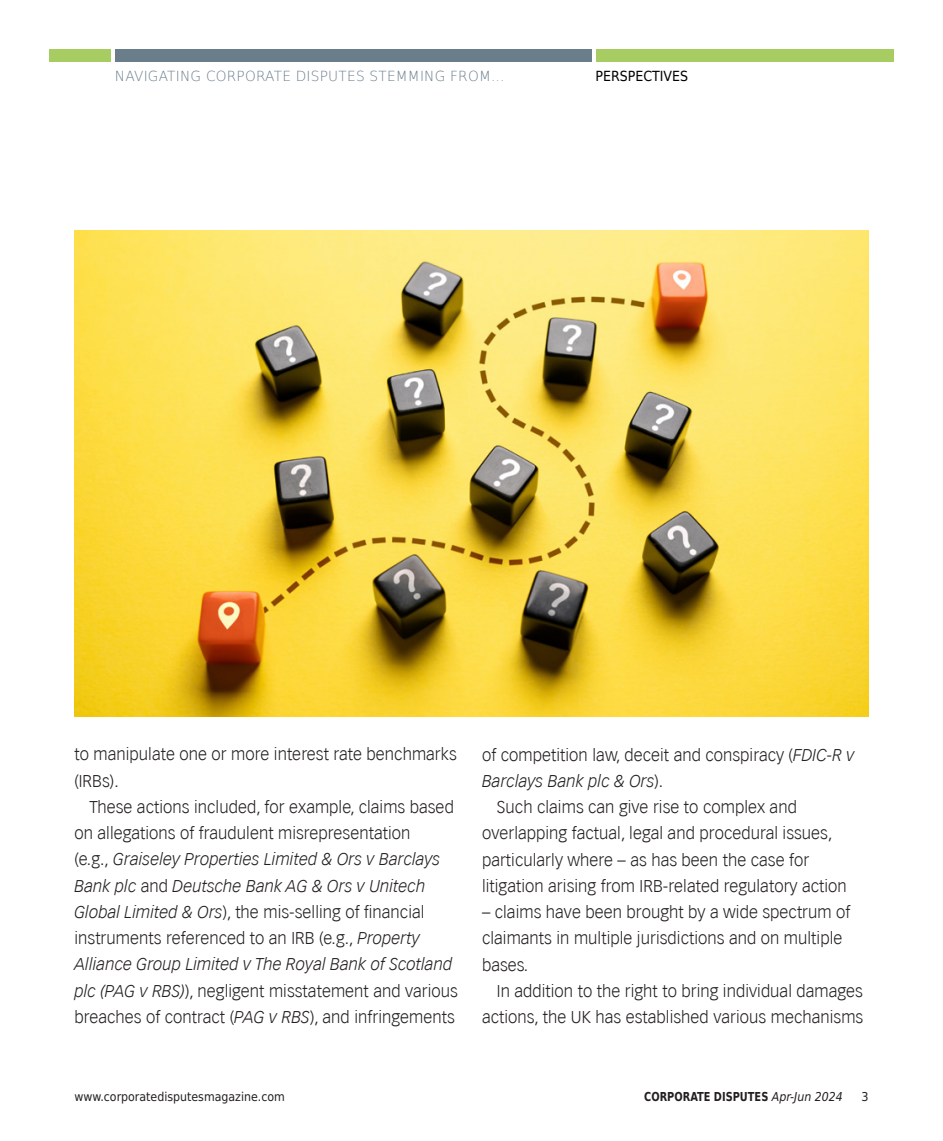
<style>
.page{position:relative;width:943px;height:1141px;background:#fff}
.page>*{position:absolute;margin:0;border:0;box-sizing:border-box;transform-origin:0 0}
.t1{font:300 16.62px/26.2px "Vectora LH";letter-spacing:.005em;color:#231f20}
.t2{font:italic 300 16.62px "Vectora LH";letter-spacing:.005em;color:#231f20}
.t3{font:200 14px "DejaVu Sans";letter-spacing:.015em;color:#6a7d8b}
.t4{font:14px "DejaVu Sans Condensed";color:#000}
.t5{font:12.25px "DejaVu Sans Condensed";color:#231f20}
.t6{font:700 12.25px "DejaVu Sans";color:#231f20;scale:.8 1}
.s1{font-style:italic}
.s2{font-style:normal}
.s3{font-family:"DejaVu Sans Condensed";font-weight:400;font-style:italic}
</style>
<div class="page">
<div style="left:595px;top:50px;width:298px;height:12px;background:#a7cd62"></div>
<div style="left:115px;top:50px;width:477px;height:12px;background:#6a7d8b"></div>
<div style="left:50px;top:50px;width:61px;height:12px;background:#a7cd62"></div>
<img style="left:74px;top:231px;width:794px;height:486px">
<p class="t3" style="left:115px;top:65px;width:391px">NAVIGATING CORPORATE DISPUTES STEMMING FROM...</p>
<p class="t4" style="left:595px;top:64px;width:94px">PERSPECTIVES</p>
<p class="t1" style="left:74px;top:742px;width:384px">to manipulate one or more interest rate benchmarks (IRBs).</p>
<p class="t1" style="left:74px;top:794px;width:385px;text-indent:15px">These actions included, for example, claims based on allegations of fraudulent misrepresentation<br>(e.g., <span class="s1">Graiseley Properties Limited &amp; Ors v Barclays Bank plc</span> and <span class="s1">Deutsche Bank AG &amp; Ors v Unitech Global Limited &amp; Ors</span>), the mis-selling of financial instruments referenced to an IRB (e.g., <span class="s1">Property Alliance Group Limited v The Royal Bank of Scotland plc (PAG v RBS)</span>), negligent misstatement and various breaches of contract (<span class="s1">PAG v RBS</span>), and infringements</p>
<p class="t1" style="left:482px;top:742px;width:374px">of competition law, deceit and conspiracy (<span class="s1">FDIC-R v</span></p>
<p class="t2" style="left:482px;top:771px;width:183px">Barclays Bank plc &amp; Ors<span class="s2">).</span></p>
<p class="t1" style="left:497px;top:794px;width:301px">Such claims can give rise to complex and</p>
<p class="t1" style="left:482px;top:821px;width:352px">overlapping factual, legal and procedural issues,</p>
<p class="t1" style="left:482px;top:847px;width:329px">particularly where – as has been the case for</p>
<p class="t1" style="left:482px;top:873px;width:366px">litigation arising from IRB-related regulatory action</p>
<p class="t1" style="left:482px;top:899px;width:370px">– claims have been brought by a wide spectrum of claimants in multiple jurisdictions and on multiple bases.</p>
<p class="t1" style="left:482px;top:978px;width:383px;text-align:right">In addition to the right to bring individual damages actions, the UK has established various mechanisms</p>
<p class="t5" style="left:74px;top:1086px;width:212px">www.corporatedisputesmagazine.com</p>
<p class="t6" style="left:644px;top:1086px;width:250px">CORPORATE DISPUTES <span class="s3">Apr-Jun 2024</span></p>
<p class="t5" style="left:861px;top:1086px;width:9px">3</p>
</div>
